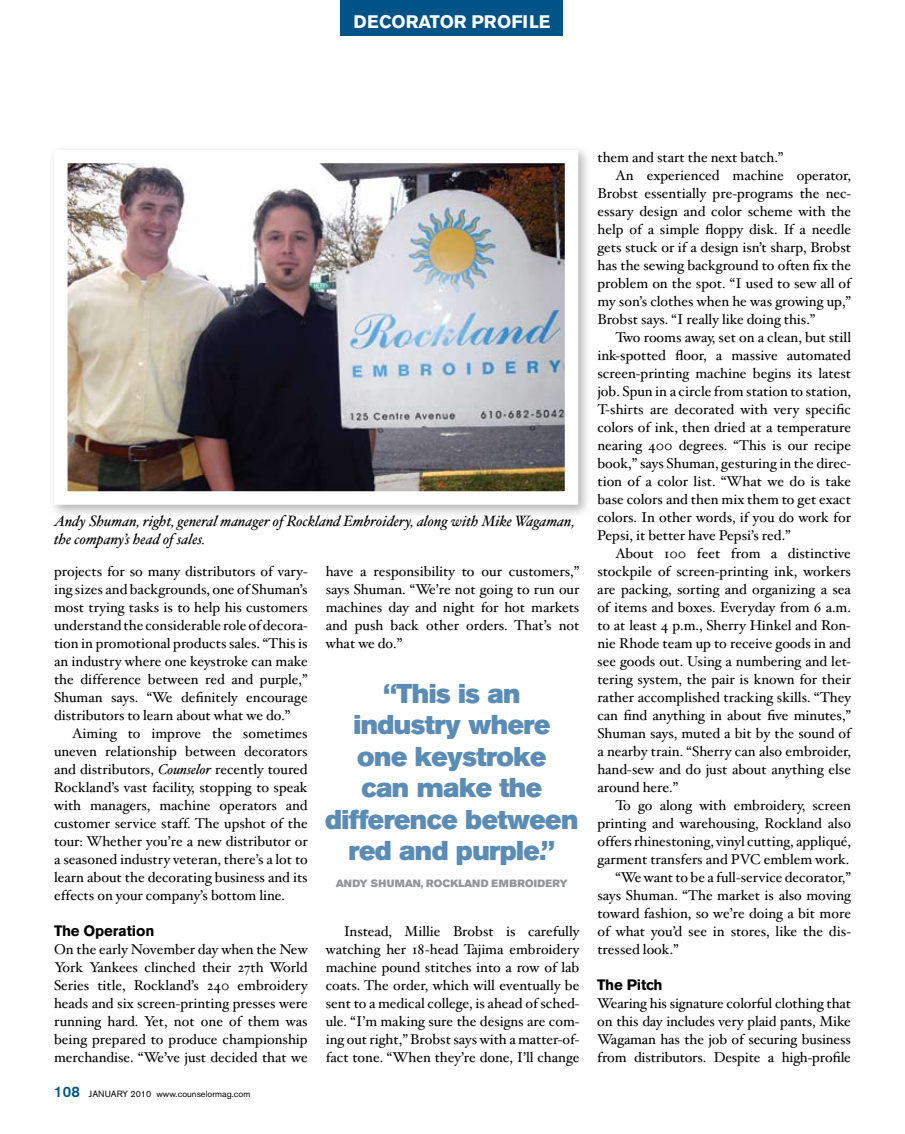
<style>
.page{position:relative;width:905px;height:1134px;background:#fff}
.page>*{position:absolute;margin:0;border:0;box-sizing:border-box;transform-origin:0 0}
.t1{font:27px/31.5px "Akzidenz Grotesk BE Super";letter-spacing:-.02em;color:#5b8cb5;text-align:center}
.t2{font:700 18px "Akzidenz Grotesk BE";color:#fff}
.t3{font:italic 15px/18px "Hoefler Text";color:#000}
.t4{font:700 15px "Akzidenz Grotesk BE";letter-spacing:-.01em;color:#000}
.t5{font:14.25px/18px "Hoefler Text";color:#000;text-align:justify}
.t6{font:10.5px "Akzidenz Grotesk BE Super";letter-spacing:.025em;color:#939598}
.t7{font:9px "Akzidenz Grotesk BE";color:#000}
.s1{font-style:italic}
.s2{font-weight:500;font-size:15px;color:#005387}
</style>
<div class="page">
<div style="left:340px;top:0;width:223px;height:36px;background:#005387"></div>
<div style="left:49px;top:144px;width:549px;height:381px;background:#000;opacity:.3"></div>
<img style="left:69px;top:165px;width:494px;height:325px">
<div style="left:54px;top:150px;width:524px;height:355px;border:14px solid #fff"></div>
<p class="t2" style="left:353px;top:11px;width:198px">DECORATOR PROFILE</p>
<p class="t3" style="left:54px;top:512px;width:522px">Andy Shuman, right, general manager of Rockland Embroidery, along with Mike Wagaman, the company’s head of sales.</p>
<p class="t5" style="left:54px;top:563px;width:255px">projects for so many distributors of vary&shy;ing sizes and backgrounds, one of Shuman’s most trying tasks is to help his customers understand the considerable role of decora&shy;tion in promotional products sales. “This is an industry where one keystroke can make the difference between red and purple,” Shuman says. “We definitely encourage distributors to learn about what we do.”</p>
<p class="t5" style="left:54px;top:725px;width:255px;text-indent:18px">Aiming to improve the sometimes uneven relationship between decorators and distributors, <span class="s1">Counselor</span> recently toured Rockland’s vast facility, stopping to speak with managers, machine operators and customer service staff. The upshot of the tour: Whether you’re a new distributor or a seasoned industry veteran, there’s a lot to learn about the decorating business and its effects on your company’s bottom line.</p>
<p class="t4" style="left:54px;top:922px;width:102px">The Operation</p>
<p class="t5" style="left:54px;top:941px;width:255px">On the early November day when the New York Yankees clinched their 27th World Series title, Rockland’s 240 embroidery heads and six screen-printing presses were running hard. Yet, not one of them was being prepared to produce championship merchandise. “We’ve just decided that we</p>
<p class="t7" style="left:54px;top:1088px;width:198px"><span class="s2">108</span> JANUARY 2010 www.counselormag.com</p>
<p class="t5" style="left:326px;top:563px;width:255px">have a responsibility to our customers,” says Shuman. “We’re not going to run our machines day and night for hot markets and push back other orders. That’s not what we do.”</p>
<h1 class="t1" style="left:325px;top:678px;width:255px">“This is an<br>industry where one keystroke<br>can make the difference between red and purple.”</h1>
<p class="t6" style="left:336px;top:877px;width:234px">Andy Shuman, Rockland Embroidery</p>
<p class="t5" style="left:326px;top:923px;width:255px;text-indent:18px">Instead, Millie Brobst is carefully watching her 18-head Tajima embroidery machine pound stitches into a row of lab coats. The order, which will eventually be sent to a medical college, is ahead of sched&shy;ule. “I’m making sure the designs are com&shy;ing out right,” Brobst says with a matter-of&shy;fact tone. “When they’re done, I’ll change</p>
<p class="t5" style="left:597px;top:149px;width:187px">them and start the next batch.”</p>
<p class="t5" style="left:615px;top:167px;width:237px">An experienced machine operator,</p>
<p class="t5" style="left:597px;top:185px;width:255px">Brobst essentially pre-programs the nec-</p>
<p class="t5" style="left:597px;top:203px;width:255px">essary design and color scheme with the</p>
<p class="t5" style="left:597px;top:221px;width:255px">help of a simple floppy disk. If a needle</p>
<p class="t5" style="left:597px;top:239px;width:255px">gets stuck or if a design isn’t sharp, Brobst</p>
<p class="t5" style="left:597px;top:257px;width:255px">has the sewing background to often fix the</p>
<p class="t5" style="left:597px;top:275px;width:255px">problem on the spot. “I used to sew all of</p>
<p class="t5" style="left:597px;top:293px;width:255px">my son’s clothes when he was growing up,”</p>
<p class="t5" style="left:597px;top:311px;width:219px">Brobst says. “I really like doing this.”</p>
<p class="t5" style="left:615px;top:329px;width:237px">Two rooms away, set on a clean, but still</p>
<p class="t5" style="left:597px;top:347px;width:255px">ink-spotted floor, a massive automated</p>
<p class="t5" style="left:597px;top:365px;width:255px">screen-printing machine begins its latest</p>
<p class="t5" style="left:597px;top:383px;width:255px">job. Spun in a circle from station to station,</p>
<p class="t5" style="left:597px;top:401px;width:255px">T-shirts are decorated with very specific</p>
<p class="t5" style="left:597px;top:419px;width:255px">colors of ink, then dried at a temperature</p>
<p class="t5" style="left:597px;top:437px;width:255px">nearing 400 degrees. “This is our recipe</p>
<p class="t5" style="left:597px;top:455px;width:255px">book,” says Shuman, gesturing in the direc-</p>
<p class="t5" style="left:597px;top:473px;width:255px">tion of a color list. “What we do is take</p>
<p class="t5" style="left:597px;top:491px;width:255px">base colors and then mix them to get exact</p>
<p class="t5" style="left:597px;top:509px;width:255px">colors. In other words, if you do work for</p>
<p class="t5" style="left:597px;top:527px;width:195px">Pepsi, it better have Pepsi’s red.”</p>
<p class="t5" style="left:615px;top:545px;width:237px">About 100 feet from a distinctive</p>
<p class="t5" style="left:597px;top:563px;width:255px">stockpile of screen-printing ink, workers</p>
<p class="t5" style="left:597px;top:581px;width:255px">are packing, sorting and organizing a sea</p>
<p class="t5" style="left:597px;top:599px;width:255px">of items and boxes. Everyday from 6 a.m.</p>
<p class="t5" style="left:597px;top:617px;width:255px">to at least 4 p.m., Sherry Hinkel and Ron-</p>
<p class="t5" style="left:597px;top:635px;width:255px">nie Rhode team up to receive goods in and</p>
<p class="t5" style="left:597px;top:653px;width:255px">see goods out. Using a numbering and let-</p>
<p class="t5" style="left:597px;top:671px;width:255px">tering system, the pair is known for their</p>
<p class="t5" style="left:597px;top:689px;width:255px">rather accomplished tracking skills. “They</p>
<p class="t5" style="left:597px;top:707px;width:255px">can find anything in about five minutes,”</p>
<p class="t5" style="left:597px;top:725px;width:255px">Shuman says, muted a bit by the sound of</p>
<p class="t5" style="left:597px;top:743px;width:255px">a nearby train. “Sherry can also embroider,</p>
<p class="t5" style="left:597px;top:761px;width:255px">hand-sew and do just about anything else</p>
<p class="t5" style="left:597px;top:779px;width:82px">around here.”</p>
<p class="t5" style="left:615px;top:797px;width:237px">To go along with embroidery, screen</p>
<p class="t5" style="left:597px;top:815px;width:255px">printing and warehousing, Rockland also</p>
<p class="t5" style="left:597px;top:833px;width:255px">offers rhinestoning, vinyl cutting, appliqué,</p>
<p class="t5" style="left:597px;top:851px;width:253px">garment transfers and PVC emblem work.</p>
<p class="t5" style="left:615px;top:869px;width:237px">“We want to be a full-service decorator,”</p>
<p class="t5" style="left:597px;top:887px;width:255px">says Shuman. “The market is also moving</p>
<p class="t5" style="left:597px;top:905px;width:255px">toward fashion, so we’re doing a bit more</p>
<p class="t5" style="left:597px;top:923px;width:255px">of what you’d see in stores, like the dis-</p>
<p class="t5" style="left:597px;top:941px;width:83px">tressed look.”</p>
<p class="t4" style="left:597px;top:976px;width:67px">The Pitch</p>
<p class="t5" style="left:597px;top:995px;width:255px">Wearing his signature colorful clothing that on this day includes very plaid pants, Mike Wagaman has the job of securing business from distributors. Despite a high-profile</p>
</div>
